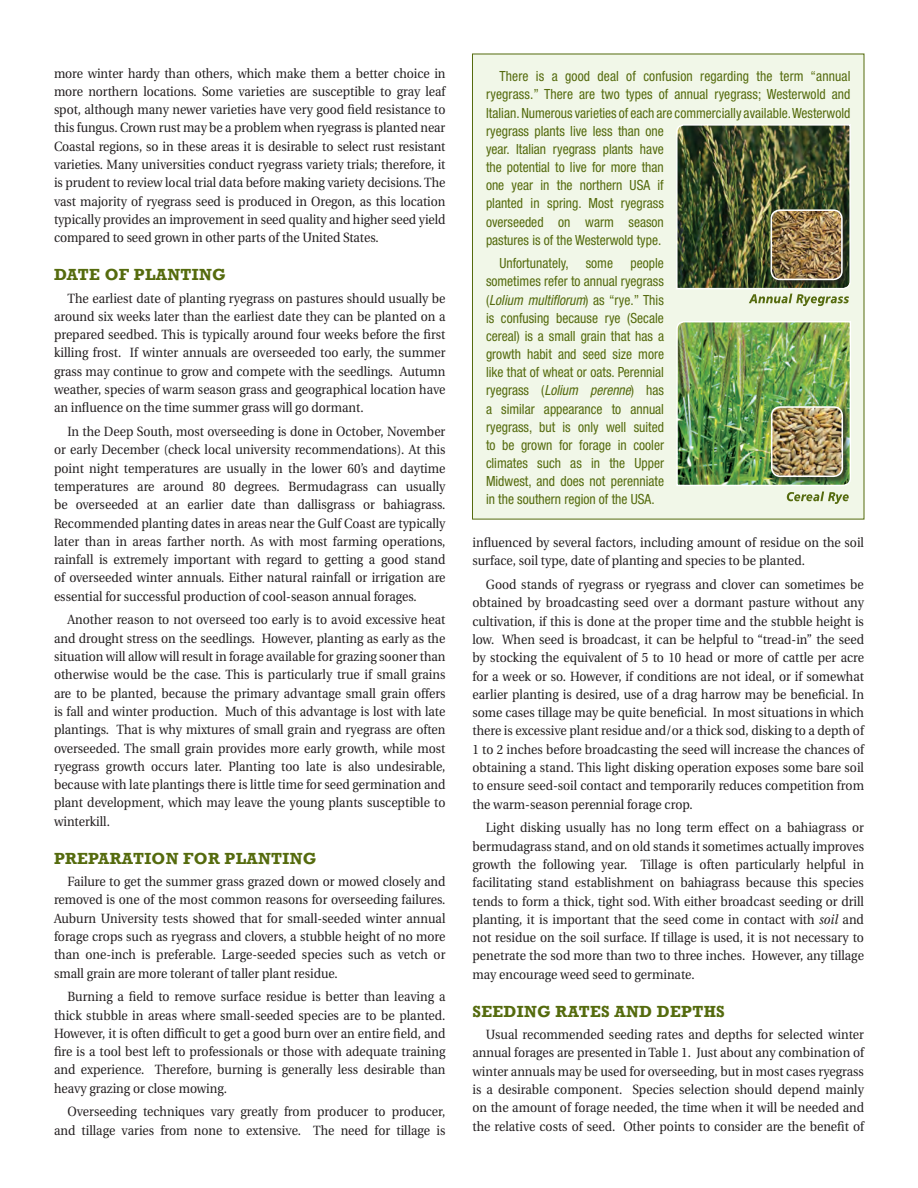
<style>
.page{position:relative;width:918px;height:1188px;background:#fff}
.page>*{position:absolute;margin:0;border:0;box-sizing:border-box;transform-origin:0 0}
.subhead{font:700 16.5px "Rockwell";letter-spacing:.02em;color:#556b0e}
.body{font:condensed 14.1px/18.1px "Helvetica Neue";color:#556b0e}
.body-2{font:13.35px/18.3px "Utopia";color:#231f20;text-align:justify;scale:.92 1}
.s1{font-style:italic}
</style>
<div class="page">
<div style="left:472px;top:54px;width:392px;height:465px;background:#f1f7e8"></div>
<img style="left:676px;top:124px;width:175px;height:182px">
<img style="left:676px;top:321px;width:175px;height:183px">
<p class="body-2" style="left:54px;top:64px;width:427px">more winter hardy than others, which make them a better choice in more northern locations. Some varieties are susceptible to gray leaf spot, although many newer varieties have very good field resistance to this fungus. Crown rust may be a problem when ryegrass is planted near Coastal regions, so in these areas it is desirable to select rust resistant varieties. Many universities conduct ryegrass variety trials; therefore, it is prudent to review local trial data before making variety decisions. The vast majority of ryegrass seed is produced in Oregon, as this location typically provides an improvement in seed quality and higher seed yield compared to seed grown in other parts of the United States.</p>
<p class="subhead" style="left:54px;top:264px;width:173px">DATE OF PLANTING</p>
<p class="body-2" style="left:54px;top:289px;width:427px;text-indent:13px">The earliest date of planting ryegrass on pastures should usually be around six weeks later than the earliest date they can be planted on a prepared seedbed. This is typically around four weeks before the first killing frost. If winter annuals are overseeded too early, the summer grass may continue to grow and compete with the seedlings. Autumn weather, species of warm season grass and geographical location have an influence on the time summer grass will go dormant.</p>
<p class="body-2" style="left:54px;top:423px;width:427px;text-indent:13px">In the Deep South, most overseeding is done in October, November or early December (check local university recommendations). At this point night temperatures are usually in the lower 60’s and daytime temperatures are around 80 degrees. Bermudagrass can usually be overseeded at an earlier date than dallisgrass or bahiagrass.<br>Recommended planting dates in areas near the Gulf Coast are typically later than in areas farther north. As with most farming operations, rainfall is extremely important with regard to getting a good stand of overseeded winter annuals. Either natural rainfall or irrigation are essential for successful production of cool-season annual forages.</p>
<p class="body-2" style="left:54px;top:611px;width:427px;text-indent:13px">Another reason to not overseed too early is to avoid excessive heat and drought stress on the seedlings. However, planting as early as the situation will allow will result in forage available for grazing sooner than otherwise would be the case. This is particularly true if small grains are to be planted, because the primary advantage small grain offers is fall and winter production. Much of this advantage is lost with late plantings. That is why mixtures of small grain and ryegrass are often overseeded. The small grain provides more early growth, while most ryegrass growth occurs later. Planting too late is also undesirable, because with late plantings there is little time for seed germination and plant development, which may leave the young plants susceptible to winterkill.</p>
<p class="subhead" style="left:54px;top:848px;width:264px">PREPARATION FOR PLANTING</p>
<p class="body-2" style="left:54px;top:873px;width:427px;text-indent:13px">Failure to get the summer grass grazed down or mowed closely and removed is one of the most common reasons for overseeding failures.<br>Auburn University tests showed that for small-seeded winter annual forage crops such as ryegrass and clovers, a stubble height of no more than one-inch is preferable. Large-seeded species such as vetch or small grain are more tolerant of taller plant residue.</p>
<p class="body-2" style="left:54px;top:988px;width:427px;text-indent:13px">Burning a field to remove surface residue is better than leaving a thick stubble in areas where small-seeded species are to be planted.<br>However, it is often difficult to get a good burn over an entire field, and fire is a tool best left to professionals or those with adequate training and experience. Therefore, burning is generally less desirable than heavy grazing or close mowing.</p>
<p class="body-2" style="left:54px;top:1103px;width:427px;text-align:right">Overseeding techniques vary greatly from producer to producer, and tillage varies from none to extensive. The need for tillage is</p>
<p class="body" style="left:486px;top:67px;width:366px;text-indent:13px">There is a good deal of confusion regarding the term “annual ryegrass.” There are two types of annual ryegrass; Westerwold and Italian. Numerous varieties of each are commercially available. Westerwold ryegrass plants live less than one<br>year. Italian ryegrass plants have<br>the potential to live for more than<br>one year in the northern USA if<br>planted in spring. Most ryegrass<br>overseeded on warm season<br>pastures is of the Westerwold type.</p>
<p class="body" style="left:486px;top:254px;width:180px;text-align:justify;text-indent:13px">Unfortunately, some people sometimes refer to annual ryegrass (<span class="s1">Lolium multiflorum</span>) as “rye.” This is confusing because rye (Secale cereal) is a small grain that has a growth habit and seed size more like that of wheat or oats. Perennial ryegrass (<span class="s1">Lolium perenne</span>) has a similar appearance to annual ryegrass, but is only well suited to be grown for forage in cooler climates such as in the Upper Midwest, and does not perenniate in the southern region of the USA.</p>
<p class="body-2" style="left:472px;top:534px;width:427px">influenced by several factors, including amount of residue on the soil surface, soil type, date of planting and species to be planted.</p>
<p class="body-2" style="left:472px;top:576px;width:427px;text-indent:13px">Good stands of ryegrass or ryegrass and clover can sometimes be obtained by broadcasting seed over a dormant pasture without any cultivation, if this is done at the proper time and the stubble height is low. When seed is broadcast, it can be helpful to “tread-in” the seed by stocking the equivalent of 5 to 10 head or more of cattle per acre for a week or so. However, if conditions are not ideal, or if somewhat earlier planting is desired, use of a drag harrow may be beneficial. In some cases tillage may be quite beneficial. In most situations in which there is excessive plant residue and/or a thick sod, disking to a depth of 1 to 2 inches before broadcasting the seed will increase the chances of obtaining a stand. This light disking operation exposes some bare soil to ensure seed-soil contact and temporarily reduces competition from the warm-season perennial forage crop.</p>
<p class="body-2" style="left:472px;top:819px;width:427px;text-indent:13px">Light disking usually has no long term effect on a bahiagrass or bermudagrass stand, and on old stands it sometimes actually improves growth the following year. Tillage is often particularly helpful in facilitating stand establishment on bahiagrass because this species tends to form a thick, tight sod. With either broadcast seeding or drill planting, it is important that the seed come in contact with <span class="s1">soil</span> and not residue on the soil surface. If tillage is used, it is not necessary to penetrate the sod more than two to three inches. However, any tillage may encourage weed seed to germinate.</p>
<p class="subhead" style="left:472px;top:1001px;width:254px">SEEDING RATES AND DEPTHS</p>
<p class="body-2" style="left:473px;top:1026px;width:427px;text-indent:13px">Usual recommended seeding rates and depths for selected winter annual forages are presented in Table 1. Just about any combination of winter annuals may be used for overseeding, but in most cases ryegrass is a desirable component. Species selection should depend mainly on the amount of forage needed, the time when it will be needed and the relative costs of seed. Other points to consider are the benefit of</p>
</div>
